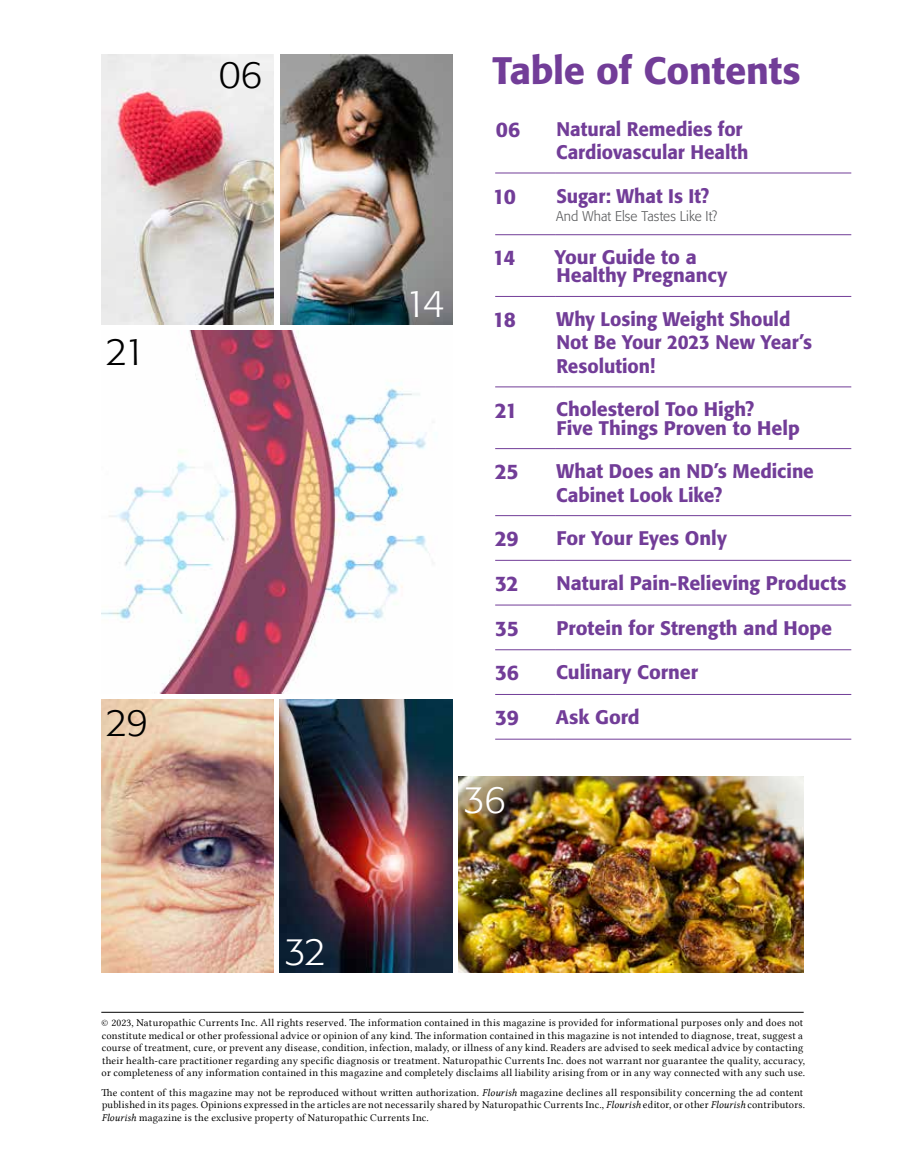
<style>
.page{position:relative;width:905px;height:1175px;background:#fff}
.page>*{position:absolute;margin:0;border:0;box-sizing:border-box;transform-origin:0 0}
.t1{font:500 37.8px "Formata";letter-spacing:-.005em;color:#723d98}
.t2{font:300 37.8px "Formata";color:#000}
.t3{font:300 37.8px "Formata";color:#fff}
.t4{font:500 20.85px "Formata";letter-spacing:-.03em;color:#723d98}
.t5{font:500 19.5px/18.1px "Formata";color:#723d98}
.t6{font:500 19.5px/23.4px "Formata";color:#723d98;scale:.96 1}
.t7{font:300 13.95px "Formata";letter-spacing:.005em;color:#58595b;scale:.96 1}
.t8{font:10.5px/12.6px "Lin Libertine";letter-spacing:.02em;color:#000}
.s1{font-family:"Lin Libertine I"}
</style>
<div class="page">
<img style="left:101px;top:54px;width:173px;height:270px">
<hr style="left:101px;top:1012px;width:702px;height:1px;background:#000">
<hr style="left:495px;top:173px;width:61px;height:1px;background:#723d98">
<hr style="left:556px;top:173px;width:295px;height:1px;background:#723d98">
<hr style="left:495px;top:234px;width:61px;height:1px;background:#723d98">
<hr style="left:556px;top:234px;width:295px;height:1px;background:#723d98">
<hr style="left:495px;top:296px;width:61px;height:1px;background:#723d98">
<hr style="left:556px;top:296px;width:295px;height:1px;background:#723d98">
<hr style="left:495px;top:386px;width:61px;height:1px;background:#723d98">
<hr style="left:556px;top:386px;width:295px;height:1px;background:#723d98">
<hr style="left:495px;top:448px;width:61px;height:1px;background:#723d98">
<hr style="left:556px;top:448px;width:295px;height:1px;background:#723d98">
<hr style="left:495px;top:515px;width:61px;height:1px;background:#723d98">
<hr style="left:556px;top:515px;width:295px;height:1px;background:#723d98">
<hr style="left:495px;top:560px;width:61px;height:1px;background:#723d98">
<hr style="left:556px;top:560px;width:295px;height:1px;background:#723d98">
<hr style="left:495px;top:605px;width:61px;height:1px;background:#723d98">
<hr style="left:556px;top:605px;width:295px;height:1px;background:#723d98">
<hr style="left:495px;top:649px;width:61px;height:1px;background:#723d98">
<hr style="left:556px;top:649px;width:295px;height:1px;background:#723d98">
<hr style="left:495px;top:694px;width:61px;height:1px;background:#723d98">
<hr style="left:556px;top:694px;width:295px;height:1px;background:#723d98">
<hr style="left:495px;top:739px;width:61px;height:1px;background:#723d98">
<hr style="left:556px;top:739px;width:295px;height:1px;background:#723d98">
<img style="left:280px;top:54px;width:172px;height:270px">
<img style="left:101px;top:330px;width:328px;height:363px">
<img style="left:101px;top:699px;width:173px;height:274px">
<img style="left:280px;top:699px;width:172px;height:274px">
<img style="left:459px;top:776px;width:344px;height:197px">
<h1 class="t2" style="left:219px;top:53px;width:45px">06</h1>
<h1 class="t2" style="left:106px;top:329px;width:41px">21</h1>
<h1 class="t2" style="left:106px;top:700px;width:44px">29</h1>
<h1 class="t3" style="left:284px;top:929px;width:43px">32</h1>
<h1 class="t3" style="left:404px;top:281px;width:42px">14</h1>
<h1 class="t1" style="left:492px;top:47px;width:310px">Table of Contents</h1>
<h2 class="t4" style="left:496px;top:116px;width:26px">06</h2>
<h3 class="t6" style="left:556px;top:117px;width:202px">Natural Remedies for<br>Cardiovascular Health</h3>
<h2 class="t4" style="left:493px;top:183px;width:25px">10</h2>
<h3 class="t6" style="left:556px;top:184px;width:161px">Sugar: What Is It?</h3>
<h3 class="t7" style="left:556px;top:208px;width:169px">And What Else Tastes Like It?</h3>
<h2 class="t4" style="left:493px;top:245px;width:24px">14</h2>
<h3 class="t5" style="left:554px;top:248px;width:174px">Your Guide to a<br>Healthy Pregnancy</h3>
<h2 class="t4" style="left:493px;top:307px;width:25px">18</h2>
<h3 class="t6" style="left:556px;top:307px;width:268px">Why Losing Weight Should<br>Not Be Your 2023 New Year’s<br>Resolution!</h3>
<h2 class="t4" style="left:494px;top:397px;width:24px">21</h2>
<h3 class="t5" style="left:556px;top:400px;width:245px">Cholesterol Too High?<br>Five Things Proven to Help</h3>
<h2 class="t4" style="left:494px;top:459px;width:25px">25</h2>
<h3 class="t5" style="left:556px;top:459px;width:259px;line-height:23.4px">What Does an ND’s Medicine<br>Cabinet Look Like?</h3>
<h2 class="t4" style="left:494px;top:526px;width:26px">29</h2>
<h3 class="t5" style="left:556px;top:529px;width:172px">For Your Eyes Only</h3>
<h2 class="t4" style="left:495px;top:571px;width:25px">32</h2>
<h3 class="t5" style="left:556px;top:574px;width:291px">Natural Pain-Relieving Products</h3>
<h2 class="t4" style="left:495px;top:615px;width:25px">35</h2>
<h3 class="t5" style="left:556px;top:618px;width:277px">Protein for Strength and Hope</h3>
<h2 class="t4" style="left:495px;top:660px;width:26px">36</h2>
<h3 class="t5" style="left:556px;top:663px;width:143px">Culinary Corner</h3>
<h2 class="t4" style="left:495px;top:705px;width:25px">39</h2>
<h3 class="t5" style="left:556px;top:708px;width:85px">Ask Gord</h3>
<h1 class="t3" style="left:463px;top:777px;width:44px">36</h1>
<p class="t8" style="left:101px;top:1016px;width:705px">© 2023, Naturopathic Currents Inc. All rights reserved. The information contained in this magazine is provided for informational purposes only and does not constitute medical or other professional advice or opinion of any kind. The information contained in this magazine is not intended to diagnose, treat, suggest a course of treatment, cure, or prevent any disease, condition, infection, malady, or illness of any kind. Readers are advised to seek medical advice by contacting their health-care practitioner regarding any specific diagnosis or treatment. Naturopathic Currents Inc. does not warrant nor guarantee the quality, accuracy, or completeness of any information contained in this magazine and completely disclaims all liability arising from or in any way connected with any such use.</p>
<p class="t8" style="left:102px;top:1086px;width:705px">The content of this magazine may not be reproduced without written authorization. <span class="s1">Flourish</span> magazine declines all responsibility concerning the ad content published in its pages. Opinions expressed in the articles are not necessarily shared by Naturopathic Currents Inc., <span class="s1">Flourish</span> editor, or other <span class="s1">Flourish</span> contributors.<br><span class="s1">Flourish</span> magazine is the exclusive property of Naturopathic Currents Inc.</p>
</div>
